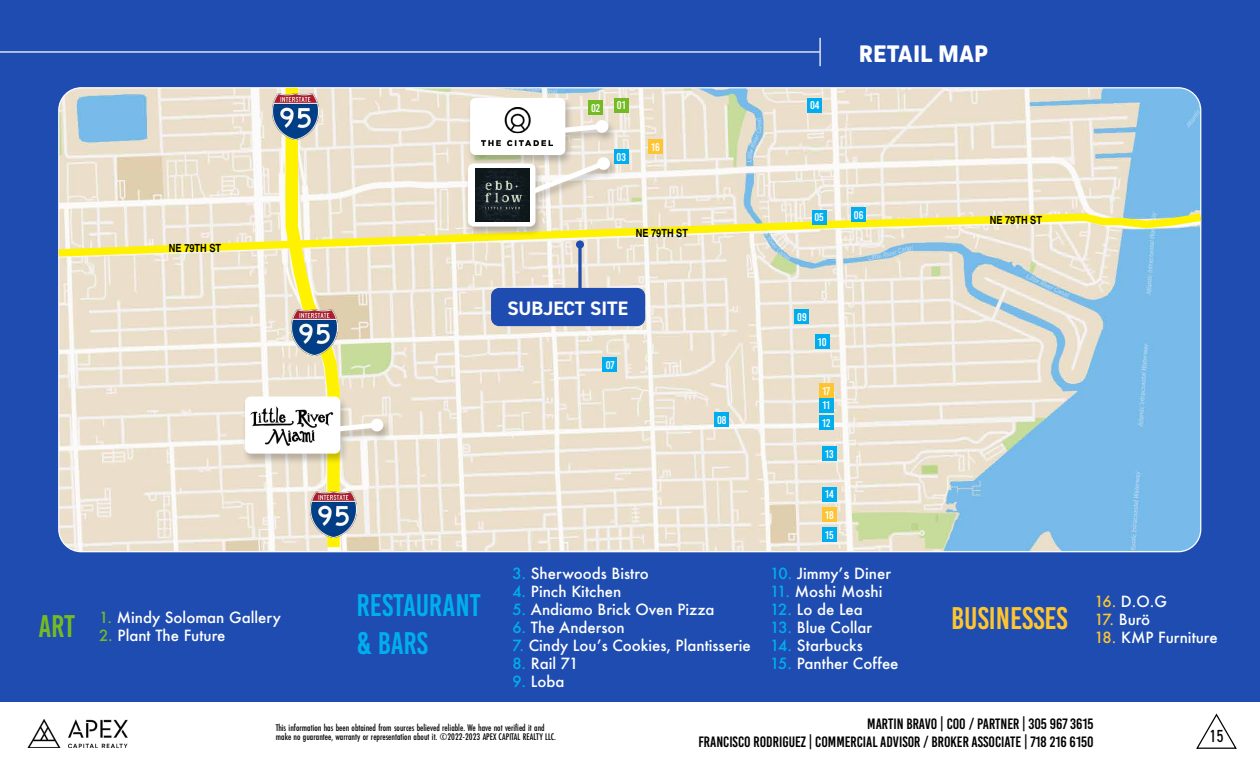
<style>
.page{position:relative;width:1260px;height:765px;background:#fff}
.page>*{position:absolute;margin:0;border:0;box-sizing:border-box;transform-origin:0 0}
.t1{font:31.25px/37.5px "Bebas Kai";color:#00aeef}
.t2{font:31.25px "Bebas Kai";color:#fcc531}
.t3{font:800 25px "Kiro";color:#fff}
.t4{font:700 19.5px "DIN2014";color:#fff}
.t5{font:condensed 17.5px "DIN2014";color:#000}
.t6{font:500 15px "Futura";color:#fff}
.t7{font:15px/17.5px "Bebas Kai";color:#000;text-align:right}
.t8{font:11.25px/17.6px "Bebas Kai";color:#fff}
.t9{font:700 11.25px "Nimbus San Con L";color:#000}
.t10{font:500 10px/8.8px "Futura PT Cond";color:#000}
.s1{font-family:"Bebas Kai";font-weight:400;font-size:31.25px;color:#74bb23}
.s2{color:#74bb23}
.s3{color:#00aeef}
.s4{color:#fcc531}
</style>
<div class="page">
<div style="left:0;top:0;width:1260px;height:702px;background:#1e4cb1"></div>
<hr style="left:0;top:51px;width:820px;height:2px;background:#fff">
<hr style="left:819px;top:38px;width:2px;height:28px;background:#fff">
<img style="left:60px;top:89px;width:1141px;height:463px">
<svg style="left:58px;top:209px;width:1144px;height:52px;background:#e4e1b9"></svg>
<div style="left:614px;top:98px;width:14px;height:14px;background:#74bb23"></div>
<div style="left:614px;top:149px;width:14px;height:15px;background:#00aeef"></div>
<div style="left:808px;top:98px;width:14px;height:14px;background:#00aeef"></div>
<div style="left:812px;top:210px;width:14px;height:14px;background:#00aeef"></div>
<div style="left:851px;top:208px;width:15px;height:14px;background:#00aeef"></div>
<div style="left:603px;top:358px;width:14px;height:14px;background:#00aeef"></div>
<div style="left:715px;top:412px;width:14px;height:15px;background:#00aeef"></div>
<div style="left:795px;top:310px;width:14px;height:14px;background:#00aeef"></div>
<div style="left:815px;top:334px;width:14px;height:15px;background:#00aeef"></div>
<div style="left:819px;top:398px;width:14px;height:14px;background:#00aeef"></div>
<div style="left:819px;top:416px;width:14px;height:14px;background:#00aeef"></div>
<div style="left:822px;top:446px;width:15px;height:15px;background:#00aeef"></div>
<div style="left:822px;top:487px;width:15px;height:14px;background:#00aeef"></div>
<div style="left:822px;top:528px;width:15px;height:14px;background:#00aeef"></div>
<div style="left:648px;top:139px;width:15px;height:15px;background:#fcc531"></div>
<div style="left:819px;top:384px;width:14px;height:14px;background:#fcc531"></div>
<div style="left:822px;top:507px;width:15px;height:15px;background:#fcc531"></div>
<div style="left:466px;top:97px;width:151px;height:69px;background:#000;opacity:.23"></div>
<div style="left:470px;top:98px;width:95px;height:57px;background:#fff;border-radius:6px"></div>
<svg style="left:565px;top:121px;width:42px;height:16px"></svg>
<div style="left:596px;top:120px;width:12px;height:13px;background:#fff;border-radius:50%"></div>
<div style="left:241px;top:395px;width:151px;height:70px;background:#000;opacity:.23"></div>
<div style="left:245px;top:397px;width:95px;height:57px;background:#fff;border-radius:6px"></div>
<svg style="left:279px;top:87px;width:103px;height:466px;background:#ece4bd"></svg>
<div style="left:371px;top:419px;width:12px;height:12px;background:#fff;border-radius:50%"></div>
<div style="left:464px;top:156px;width:154px;height:82px;background:#000;opacity:.23"></div>
<div style="left:468px;top:164px;width:67px;height:63px;background:#fff;border-radius:6px"></div>
<svg style="left:525px;top:156px;width:89px;height:42px;background:#e6dfd4"></svg>
<img style="left:482px;top:108px;width:70px;height:37px">
<img style="left:475px;top:168px;width:54px;height:53px">
<img style="left:250px;top:406px;width:83px;height:39px">
<img style="left:273px;top:94px;width:46px;height:46px">
<img style="left:292px;top:310px;width:46px;height:46px">
<img style="left:311px;top:492px;width:45px;height:46px">
<svg style="left:576px;top:240px;width:8px;height:9px"></svg>
<svg style="left:578px;top:242px;width:4px;height:46px"></svg>
<div style="left:492px;top:289px;width:152px;height:36px;background:#1e4cb1;border-radius:7px"></div>
<div style="left:491px;top:288px;width:154px;height:38px;border:2px solid #1e4cb1;border-radius:7px"></div>
<img style="left:27px;top:719px;width:101px;height:29px">
<svg style="left:1196px;top:713px;width:41px;height:36px"></svg>
<p class="t9" style="left:169px;top:240px;width:54px">NE 79TH ST</p>
<p class="t6" style="left:38px;top:607px;width:244px"><span class="s1">ART</span> <span class="s2">1.</span> Mindy Soloman Gallery</p>
<p class="t6" style="left:99px;top:625px;width:128px"><span class="s2">2.</span> Plant The Future</p>
<h1 class="t1" style="left:357px;top:587px;width:125px">RESTAURANT &amp; BARS</h1>
<p class="t8" style="left:591px;top:99px;width:11px">02</p>
<p class="t8" style="left:617px;top:97px;width:10px">01</p>
<p class="t8" style="left:617px;top:148px;width:11px">03</p>
<p class="t8" style="left:651px;top:138px;width:10px">16</p>
<p class="t9" style="left:636px;top:224px;width:54px">NE 79TH ST</p>
<p class="t8" style="left:810px;top:97px;width:11px">04</p>
<h2 class="t3" style="left:859px;top:39px;width:131px">RETAIL MAP</h2>
<p class="t8" style="left:814px;top:209px;width:11px">05</p>
<p class="t8" style="left:854px;top:206px;width:11px">06</p>
<p class="t9" style="left:990px;top:212px;width:54px">NE 79TH ST</p>
<p class="t4" style="left:507px;top:295px;width:122px">SUBJECT SITE</p>
<p class="t8" style="left:606px;top:356px;width:10px">07</p>
<p class="t8" style="left:717px;top:411px;width:11px">08</p>
<p class="t6" style="left:512px;top:563px;width:138px"><span class="s3">3.</span> Sherwoods Bistro</p>
<p class="t6" style="left:512px;top:581px;width:111px"><span class="s3">4.</span> Pinch Kitchen</p>
<p class="t6" style="left:512px;top:599px;width:204px"><span class="s3">5.</span> Andiamo Brick Oven Pizza</p>
<p class="t6" style="left:512px;top:617px;width:114px"><span class="s3">6.</span> The Anderson</p>
<p class="t6" style="left:512px;top:635px;width:240px"><span class="s3">7.</span> Cindy Lou’s Cookies, Plantisserie</p>
<p class="t6" style="left:512px;top:653px;width:68px"><span class="s3">8.</span> Rail 71</p>
<p class="t6" style="left:512px;top:671px;width:54px"><span class="s3">9.</span> Loba</p>
<p class="t8" style="left:797px;top:308px;width:11px">09</p>
<p class="t8" style="left:818px;top:333px;width:10px">10</p>
<p class="t8" style="left:823px;top:382px;width:9px">17</p>
<p class="t8" style="left:822px;top:397px;width:10px">11<br>12</p>
<p class="t8" style="left:825px;top:445px;width:10px">13</p>
<p class="t8" style="left:825px;top:486px;width:10px">14</p>
<p class="t8" style="left:825px;top:526px;width:10px">15</p>
<p class="t8" style="left:825px;top:506px;width:10px">18</p>
<p class="t6" style="left:770px;top:563px;width:122px"><span class="s3">10.</span> Jimmy’s Diner</p>
<p class="t6" style="left:770px;top:581px;width:114px"><span class="s3">11.</span> Moshi Moshi</p>
<p class="t6" style="left:770px;top:599px;width:94px"><span class="s3">12.</span> Lo de Lea</p>
<p class="t6" style="left:770px;top:617px;width:104px"><span class="s3">13.</span> Blue Collar</p>
<p class="t6" style="left:770px;top:635px;width:94px"><span class="s3">14.</span> Starbucks</p>
<p class="t6" style="left:770px;top:653px;width:130px"><span class="s3">15.</span> Panther Coffee</p>
<h1 class="t2" style="left:951px;top:602px;width:118px">BUSINESSES</h1>
<p class="t6" style="left:1095px;top:591px;width:74px"><span class="s4">16.</span> D.O.G</p>
<p class="t6" style="left:1095px;top:609px;width:57px"><span class="s4">17.</span> Burö</p>
<p class="t6" style="left:1095px;top:627px;width:125px"><span class="s4">18.</span> KMP Furniture</p>
<p class="t10" style="left:276px;top:723px;width:282px">This information has been obtained from sources believed reliable. We have not verified it and make no guarantee, warranty or representation about it. ©2022-2023 APEX CAPITAL REALTY LLC.</p>
<p class="t7" style="left:698px;top:715px;width:397px">MARTIN BRAVO | COO / PARTNER | 305 967 3615<br>FRANCISCO RODRIGUEZ | COMMERCIAL ADVISOR / BROKER ASSOCIATE | 718 216 6150</p>
<p class="t5" style="left:1209px;top:724px;width:16px">15</p>
</div>
